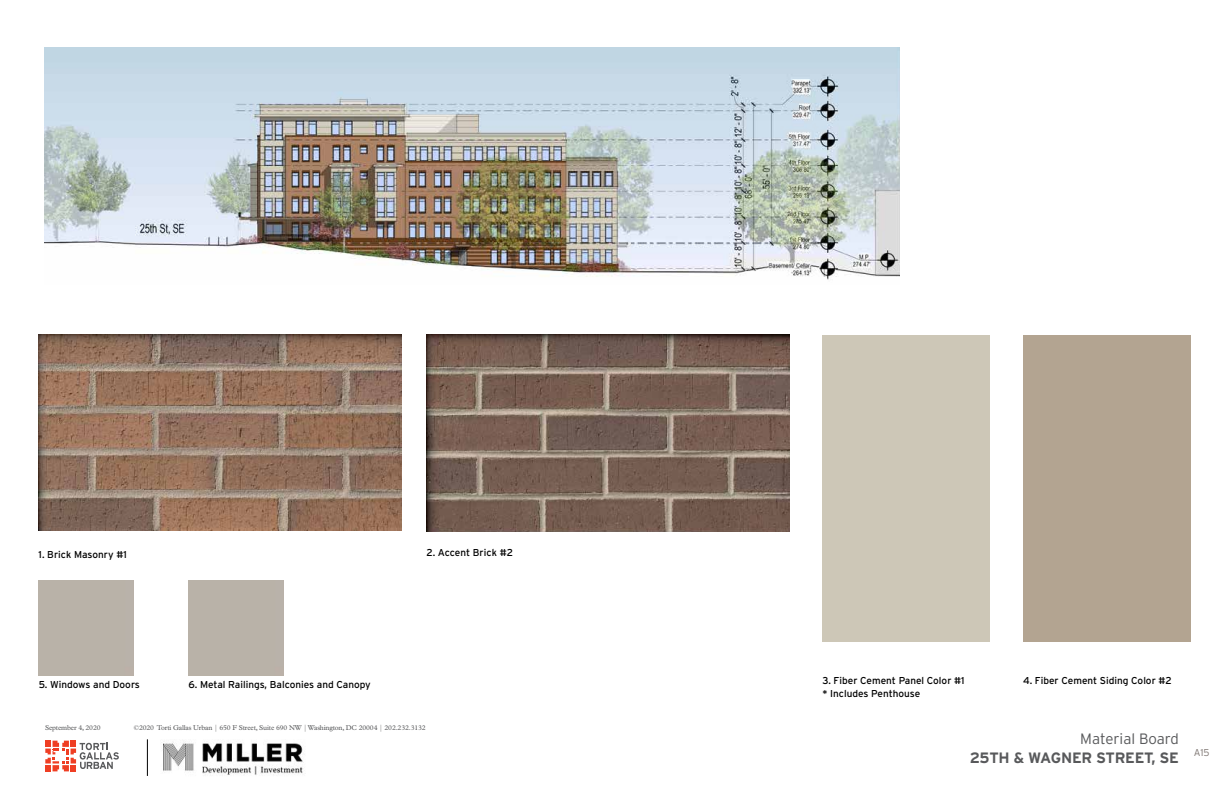
<style>
.page{position:relative;width:1224px;height:792px;background:#fff}
.page>*{position:absolute;margin:0;border:0;box-sizing:border-box;transform-origin:0 0}
.t1{font:700 15px "Interstate";letter-spacing:-.015em;color:#58595b}
.t2{font:300 15px "Interstate";color:#58595b}
.t3{font:10px/13px "Interstate";color:#000}
.t4{font:300 10px "Interstate";color:#7f7773}
.t5{font:7px "Plantin MT Std";letter-spacing:-.02em;color:#58595b}
</style>
<div class="page">
<hr style="left:147px;top:739px;width:1px;height:37px;background:#000">
<svg style="left:45px;top:741px;width:74px;height:30px"></svg>
<img style="left:161px;top:741px;width:143px;height:34px">
<div style="left:823px;top:335px;width:167px;height:307px;background:#cdc7b7"></div>
<div style="left:1023px;top:335px;width:168px;height:307px;background:#b3a491"></div>
<img style="left:39px;top:335px;width:362px;height:196px">
<img style="left:44px;top:47px;width:856px;height:233px">
<img style="left:426px;top:335px;width:363px;height:197px">
<p class="t3" style="left:39px;top:547px;width:90px">1. Brick Masonry #1</p>
<p class="t3" style="left:39px;top:678px;width:103px">5. Windows and Doors</p>
<p class="t3" style="left:188px;top:678px;width:184px">6. Metal Railings, Balconies and Canopy</p>
<p class="t3" style="left:426px;top:546px;width:88px">2. Accent Brick #2</p>
<p class="t5" style="left:45px;top:723px;width:57px">September 4, 2020</p>
<p class="t5" style="left:134px;top:724px;width:293px">©2020 Torti Gallas Urban | 650 F Street, Suite 690 NW | Washington, DC 20004 | 202.232.3132</p>
<p class="t3" style="left:823px;top:674px;width:144px">3. Fiber Cement Panel Color #1 * Includes Penthouse</p>
<p class="t3" style="left:1023px;top:674px;width:150px">4. Fiber Cement Siding Color #2</p>
<h1 class="t2" style="left:1080px;top:730px;width:100px">Material Board</h1>
<h1 class="t1" style="left:970px;top:749px;width:146px">25TH &amp; WAGNER STREET</h1>
<h1 class="t1" style="left:1152px;top:749px;width:27px">, SE</h1>
<p class="t4" style="left:1194px;top:747px;width:17px">A15</p>
</div>
